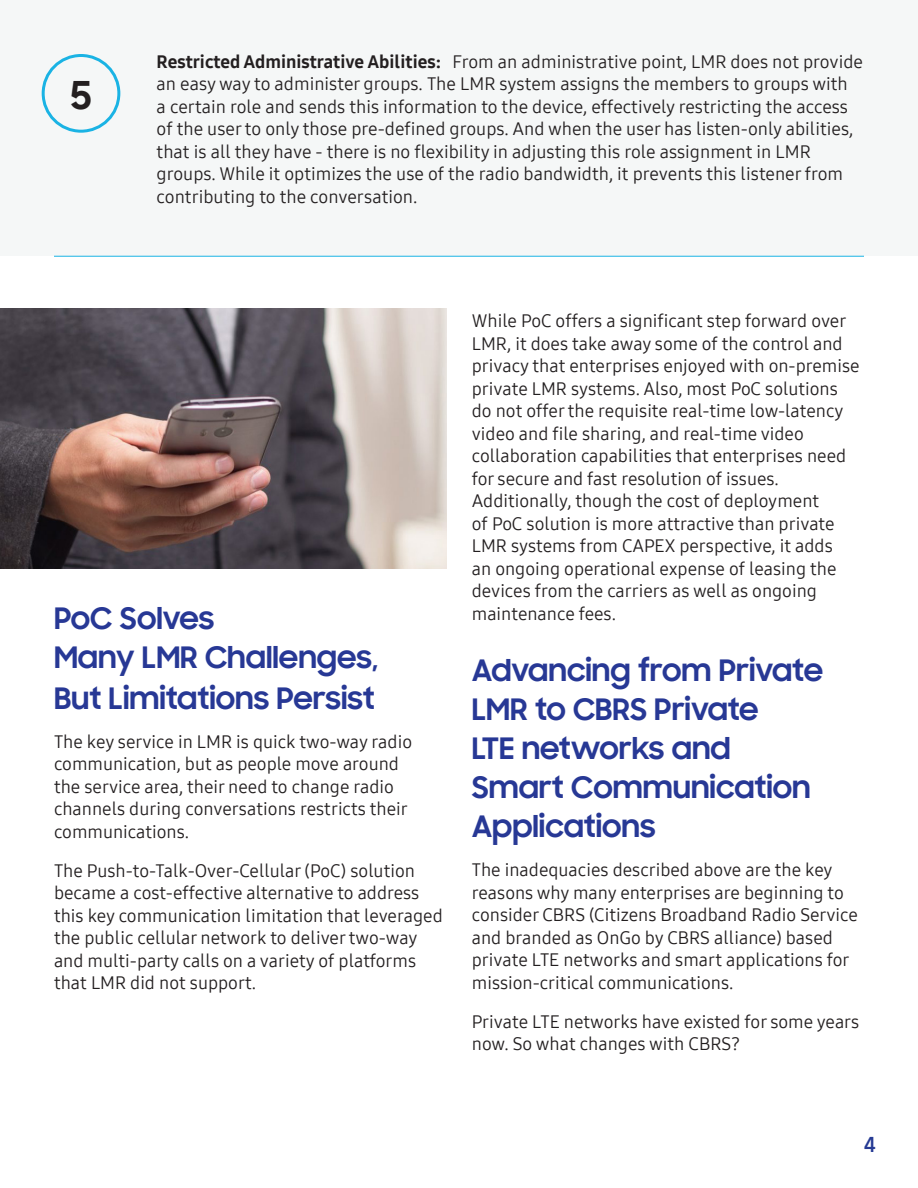
<style>
.page{position:relative;width:918px;height:1188px;background:#fff}
.page>*{position:absolute;margin:0;border:0;box-sizing:border-box;transform-origin:0 0}
.t1{font:700 39px "Samsung Sharp Sans";color:#231f20}
.t2{font:700 30px/39px "Samsung Sharp Sans";color:#273895}
.t3{font:21px "Samsung One 700";color:#263b94}
.t4{font:18px/22.5px "Samsung One 400";color:#231f20}
.s1{font-family:"Samsung One 800"}
</style>
<div class="page">
<div style="left:0;top:0;width:918px;height:256px;background:#f5f7f7"></div>
<div style="left:42px;top:54px;width:78px;height:79px;border:3px solid #1ab3e4;border-radius:50%"></div>
<hr style="left:54px;top:256px;width:810px;height:1px;background:#1ab3e4">
<img style="left:0;top:309px;width:446px;height:259px">
<p class="t1" style="left:70px;top:66px;width:23px">5</p>
<p class="t4" style="left:157px;top:50px;width:708px"><span class="s1">Restricted Administrative Abilities:</span> From an administrative point, LMR does not provide an easy way to administer groups. The LMR system assigns the members to groups with<br>a certain role and sends this information to the device, effectively restricting the access of the user to only those pre-defined groups. And when the user has listen-only abilities, that is all they have - there is no flexibility in adjusting this role assignment in LMR groups. While it optimizes the use of the radio bandwidth, it prevents this listener from contributing to the conversation.</p>
<p class="t2" style="left:54px;top:597px;width:162px">PoC Solves</p>
<p class="t2" style="left:54px;top:636px;width:326px">Many LMR Challenges,</p>
<p class="t2" style="left:54px;top:677px;width:322px">But Limitations Persist</p>
<p class="t4" style="left:54px;top:730px;width:360px">The key service in LMR is quick two-way radio communication, but as people move around the service area, their need to change radio channels during conversations restricts their communications.</p>
<p class="t4" style="left:54px;top:859px;width:390px">The Push-to-Talk-Over-Cellular (PoC) solution became a cost-effective alternative to address this key communication limitation that leveraged the public cellular network to deliver two-way and multi-party calls on a variety of platforms that LMR did not support.</p>
<p class="t4" style="left:472px;top:310px;width:389px">While PoC offers a significant step forward over LMR, it does take away some of the control and privacy that enterprises enjoyed with on-premise private LMR systems. Also, most PoC solutions do not offer the requisite real-time low-latency video and file sharing, and real-time video collaboration capabilities that enterprises need for secure and fast resolution of issues.</p>
<p class="t4" style="left:472px;top:490px;width:366px">Additionally, though the cost of deployment of PoC solution is more attractive than private LMR systems from CAPEX perspective, it adds an ongoing operational expense of leasing the devices from the carriers as well as ongoing maintenance fees.</p>
<p class="t2" style="left:472px;top:650px;width:353px">Advancing from Private<br>LMR to CBRS Private<br>LTE networks and<br>Smart Communication<br>Applications</p>
<p class="t4" style="left:472px;top:859px;width:388px">The inadequacies described above are the key reasons why many enterprises are beginning to consider CBRS (Citizens Broadband Radio Service and branded as OnGo by CBRS alliance) based private LTE networks and smart applications for mission-critical communications.</p>
<p class="t4" style="left:472px;top:1010px;width:389px">Private LTE networks have existed for some years now. So what changes with CBRS?</p>
<p class="t3" style="left:864px;top:1130px;width:13px">4</p>
</div>
